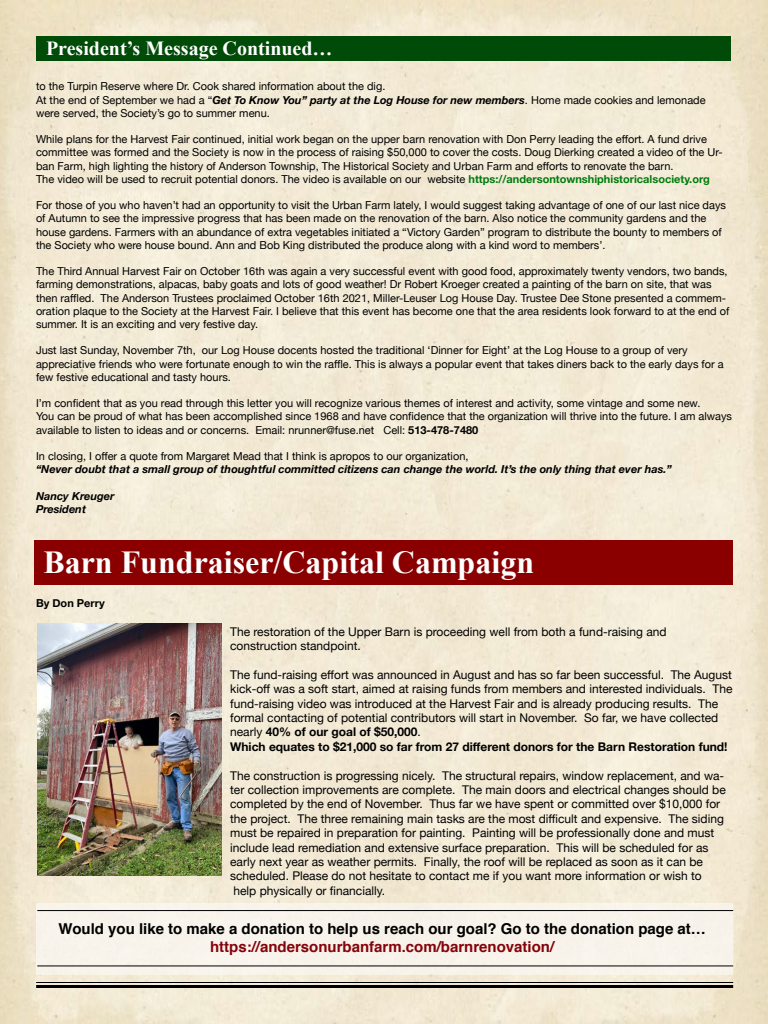
<style>
.page{position:relative;width:768px;height:1024px;background:#fff}
.page>*{position:absolute;margin:0;border:0;box-sizing:border-box;transform-origin:0 0}
.t1{font:700 32px "Times New Roman";color:#fff}
.t2{font:700 20px "Times New Roman";color:#fff}
.t3{font:700 15px "Helvetica";color:#000}
.t4{font:700 15px "Helvetica";color:#85030a}
.t5{font:12px/14.4px "Helvetica Neue";color:#000}
.t6{font:11px/13.2px "Helvetica Neue";color:#000}
.t7{font:italic 700 11px/13.2px "Helvetica Neue";color:#000}
.t8{font:700 11px "Helvetica Neue";color:#000}
.s1{font-weight:700;font-style:italic}
.s2{font-weight:700;color:#007b0c}
.s3{font-weight:700}
</style>
<div class="page">
<img style="left:1px;top:1px;width:767px;height:1023px">
<hr style="left:36px;top:982px;width:697px;height:1px;background:#000">
<hr style="left:36px;top:985px;width:697px;height:3px;background:#000">
<div style="left:36px;top:36px;width:696px;height:26px;background:#004b07"></div>
<div style="left:36px;top:903px;width:697px;height:72px;background:#f8f3eb"></div>
<div style="left:34px;top:540px;width:699px;height:45px;background:#8a0000"></div>
<img style="left:37px;top:624px;width:184px;height:252px">
<hr style="left:37px;top:910px;width:696px;height:1px;background:#000">
<hr style="left:37px;top:965px;width:696px;height:1px;background:#000">
<h2 class="t2" style="left:46px;top:34px;width:288px">President’s Message Continued…</h2>
<p class="t6" style="left:36px;top:81px;width:671px">to the Turpin Reserve where Dr. Cook shared information about the dig.<br>At the end of September we had a “<span class="s1">Get To Know You” party at the Log House for new members</span>. Home made cookies and lemonade were served, the Society’s go to summer menu.</p>
<p class="t6" style="left:36px;top:133px;width:688px">While plans for the Harvest Fair continued, initial work began on the upper barn renovation with Don Perry leading the effort. A fund drive committee was formed and the Society is now in the process of raising $50,000 to cover the costs. Doug Dierking created a video of the Ur&shy;ban Farm, high lighting the history of Anderson Township, The Historical Society and Urban Farm and efforts to renovate the barn.<br>The video will be used to recruit potential donors. The video is available on our website <span class="s2">https://andersontownshiphistoricalsociety.org</span></p>
<p class="t6" style="left:36px;top:199px;width:692px">For those of you who haven’t had an opportunity to visit the Urban Farm lately, I would suggest taking advantage of one of our last nice days of Autumn to see the impressive progress that has been made on the renovation of the barn. Also notice the community gardens and the house gardens. Farmers with an abundance of extra vegetables initiated a “Victory Garden” program to distribute the bounty to members of the Society who were house bound. Ann and Bob King distributed the produce along with a kind word to members’.</p>
<p class="t6" style="left:36px;top:265px;width:695px">The Third Annual Harvest Fair on October 16th was again a very successful event with good food, approximately twenty vendors, two bands, farming demonstrations, alpacas, baby goats and lots of good weather! Dr Robert Kroeger created a painting of the barn on site, that was then raffled. The Anderson Trustees proclaimed October 16th 2021, Miller-Leuser Log House Day. Trustee Dee Stone presented a commem&shy;oration plaque to the Society at the Harvest Fair. I believe that this event has become one that the area residents look forward to at the end of summer. It is an exciting and very festive day.</p>
<p class="t6" style="left:36px;top:345px;width:689px">Just last Sunday, November 7th, our Log House docents hosted the traditional ‘Dinner for Eight’ at the Log House to a group of very appreciative friends who were fortunate enough to win the raffle. This is always a popular event that takes diners back to the early days for a few festive educational and tasty hours.</p>
<p class="t6" style="left:36px;top:397px;width:698px">I’m confident that as you read through this letter you will recognize various themes of interest and activity, some vintage and some new.<br>You can be proud of what has been accomplished since 1968 and have confidence that the organization will thrive into the future. I am always available to listen to ideas and or concerns. Email: nrunner@fuse.net Cell: <span class="s3">513-478-7480</span></p>
<p class="t6" style="left:36px;top:450px;width:434px">In closing, I offer a quote from Margaret Mead that I think is apropos to our organization,</p>
<p class="t7" style="left:36px;top:463px;width:637px">“Never doubt that a small group of thoughtful committed citizens can change the world. It’s the only thing that ever has.”</p>
<p class="t7" style="left:36px;top:489px;width:80px">Nancy Kreuger<br>President</p>
<h1 class="t1" style="left:43px;top:540px;width:492px">Barn Fundraiser/Capital Campaign</h1>
<p class="t8" style="left:36px;top:594px;width:70px">By Don Perry</p>
<p class="t5" style="left:230px;top:625px;width:438px">The restoration of the Upper Barn is proceeding well from both a fund-raising and construction standpoint.</p>
<p class="t5" style="left:230px;top:668px;width:504px">The fund-raising effort was announced in August and has so far been successful. The August kick-off was a soft start, aimed at raising funds from members and interested individuals. The fund-raising video was introduced at the Harvest Fair and is already producing results. The formal contacting of potential contributors will start in November. So far, we have collected nearly <span class="s3">40% of our goal of $50,000</span>.<br><span class="s3">Which equates to $21,000 so far from 27 different donors for the Barn Restoration fund!</span></p>
<p class="t5" style="left:230px;top:769px;width:497px">The construction is progressing nicely. The structural repairs, window replacement, and wa&shy;ter collection improvements are complete. The main doors and electrical changes should be completed by the end of November. Thus far we have spent or committed over $10,000 for the project. The three remaining main tasks are the most difficult and expensive. The siding must be repaired in preparation for painting. Painting will be professionally done and must include lead remediation and extensive surface preparation. This will be scheduled for as early next year as weather permits. Finally, the roof will be replaced as soon as it can be scheduled. Please do not hesitate to contact me if you want more information or wish to help physically or financially.</p>
<h3 class="t3" style="left:59px;top:917px;width:649px">Would you like to make a donation to help us reach our goal? Go to the donation page at…</h3>
<h3 class="t4" style="left:210px;top:935px;width:346px">https://andersonurbanfarm.com/barnrenovation/</h3>
</div>
